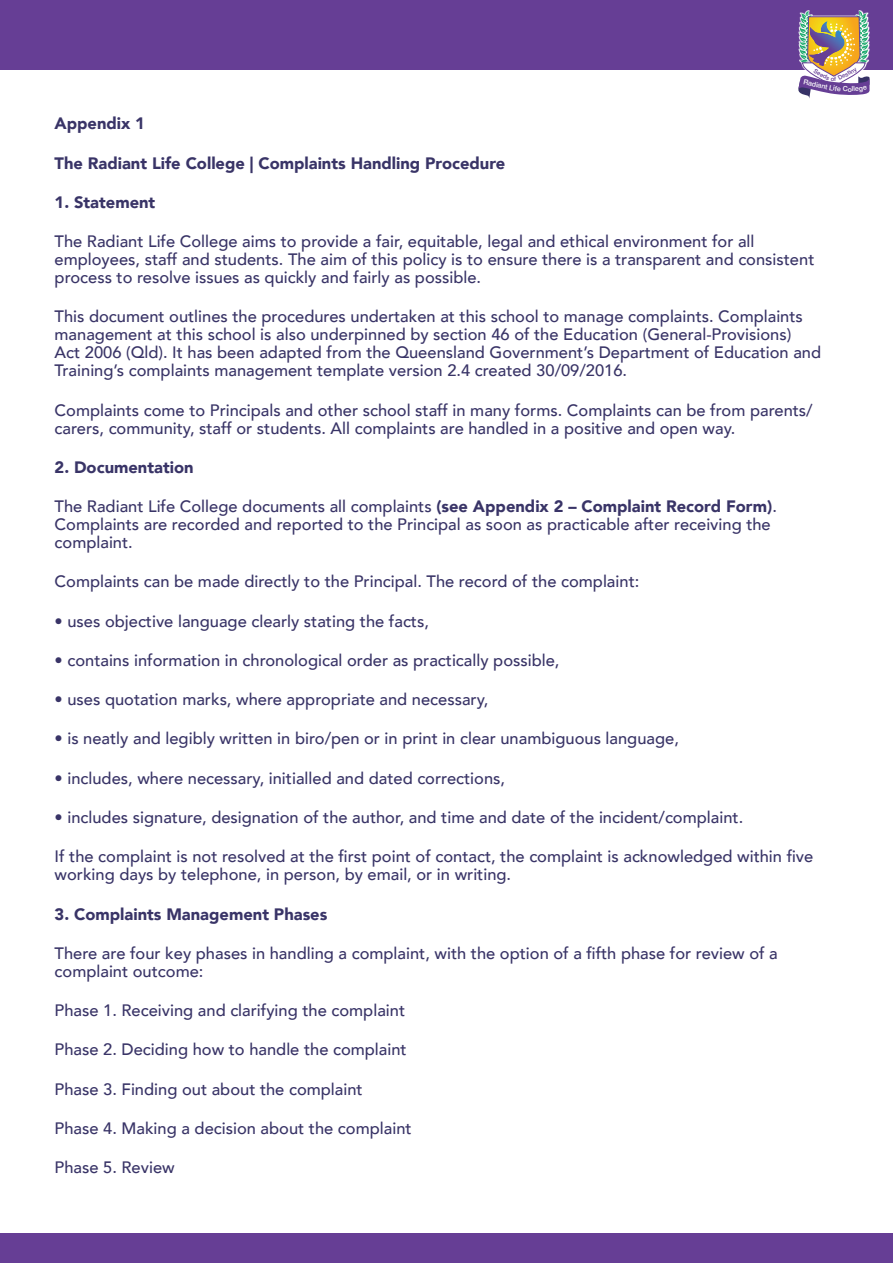
<style>
.page{position:relative;width:893px;height:1263px;background:#fff}
.page>*{position:absolute;margin:0;border:0;box-sizing:border-box;transform-origin:0 0}
.t1{font:500 16.5px/18px "Avenir";color:#393467}
.t2{font:900 16.5px "Avenir";color:#393467}
.t3{font:500 7.05px "Helvetica Neue";color:#faf9fa}
.t4{font:500 6px "Helvetica Neue";color:#663e95}
.s1{font-weight:900}
</style>
<div class="page">
<div style="left:0;top:0;width:893px;height:69px;background:#663e95"></div>
<div style="left:0;top:1233px;width:893px;height:30px;background:#663e95"></div>
<img style="left:798px;top:11px;width:72px;height:88px">
<p class="t3" style="left:809px;top:80px;width:15px;rotate:13deg">adia</p>
<p class="t4" style="left:831px;top:77px;width:7px">of</p>
<p class="t2" style="left:55px;top:117px;width:92px">Appendix 1</p>
<p class="t2" style="left:55px;top:156px;width:452px">The Radiant Life College | Complaints Handling Procedure</p>
<p class="t2" style="left:55px;top:195px;width:102px">1. Statement</p>
<p class="t1" style="left:55px;top:234px;width:761px">The Radiant Life College aims to provide a fair, equitable, legal and ethical environment for all employees, staff and students. The aim of this policy is to ensure there is a transparent and consistent process to resolve issues as quickly and fairly as possible.</p>
<p class="t1" style="left:55px;top:307px;width:768px">This document outlines the procedures undertaken at this school to manage complaints. Complaints management at this school is also underpinned by section 46 of the Education (General-Provisions)<br>Act 2006 (Qld). It has been adapted from the Queensland Government’s Department of Education and Training’s complaints management template version 2.4 created 30/09/2016.</p>
<p class="t1" style="left:55px;top:400px;width:760px">Complaints come to Principals and other school staff in many forms. Complaints can be from parents/ carers, community, staff or students. All complaints are handled in a positive and open way.</p>
<p class="t2" style="left:55px;top:460px;width:140px">2. Documentation</p>
<p class="t1" style="left:55px;top:499px;width:724px">The Radiant Life College documents all complaints <span class="s1">(see Appendix 2 – Complaint Record Form)</span>.<br>Complaints are recorded and reported to the Principal as soon as practicable after receiving the complaint.</p>
<p class="t1" style="left:55px;top:572px;width:586px">Complaints can be made directly to the Principal. The record of the complaint:</p>
<p class="t1" style="left:55px;top:614px;width:376px">• uses objective language clearly stating the facts,</p>
<p class="t1" style="left:55px;top:653px;width:506px">• contains information in chronological order as practically possible,</p>
<p class="t1" style="left:55px;top:692px;width:435px">• uses quotation marks, where appropriate and necessary,</p>
<p class="t1" style="left:55px;top:731px;width:626px">• is neatly and legibly written in biro/pen or in print in clear unambiguous language,</p>
<p class="t1" style="left:55px;top:771px;width:452px">• includes, where necessary, initialled and dated corrections,</p>
<p class="t1" style="left:55px;top:807px;width:690px">• includes signature, designation of the author, and time and date of the incident/complaint.</p>
<p class="t1" style="left:55px;top:847px;width:760px">If the complaint is not resolved at the first point of contact, the complaint is acknowledged within five working days by telephone, in person, by email, or in writing.</p>
<p class="t2" style="left:55px;top:907px;width:274px">3. Complaints Management Phases</p>
<p class="t1" style="left:55px;top:943px;width:725px">There are four key phases in handling a complaint, with the option of a fifth phase for review of a complaint outcome:</p>
<p class="t1" style="left:55px;top:1000px;width:352px">Phase 1. Receiving and clarifying the complaint</p>
<p class="t1" style="left:55px;top:1040px;width:354px">Phase 2. Deciding how to handle the complaint</p>
<p class="t1" style="left:55px;top:1079px;width:310px">Phase 3. Finding out about the complaint</p>
<p class="t1" style="left:55px;top:1118px;width:359px">Phase 4. Making a decision about the complaint</p>
<p class="t1" style="left:55px;top:1157px;width:122px">Phase 5. Review</p>
</div>
